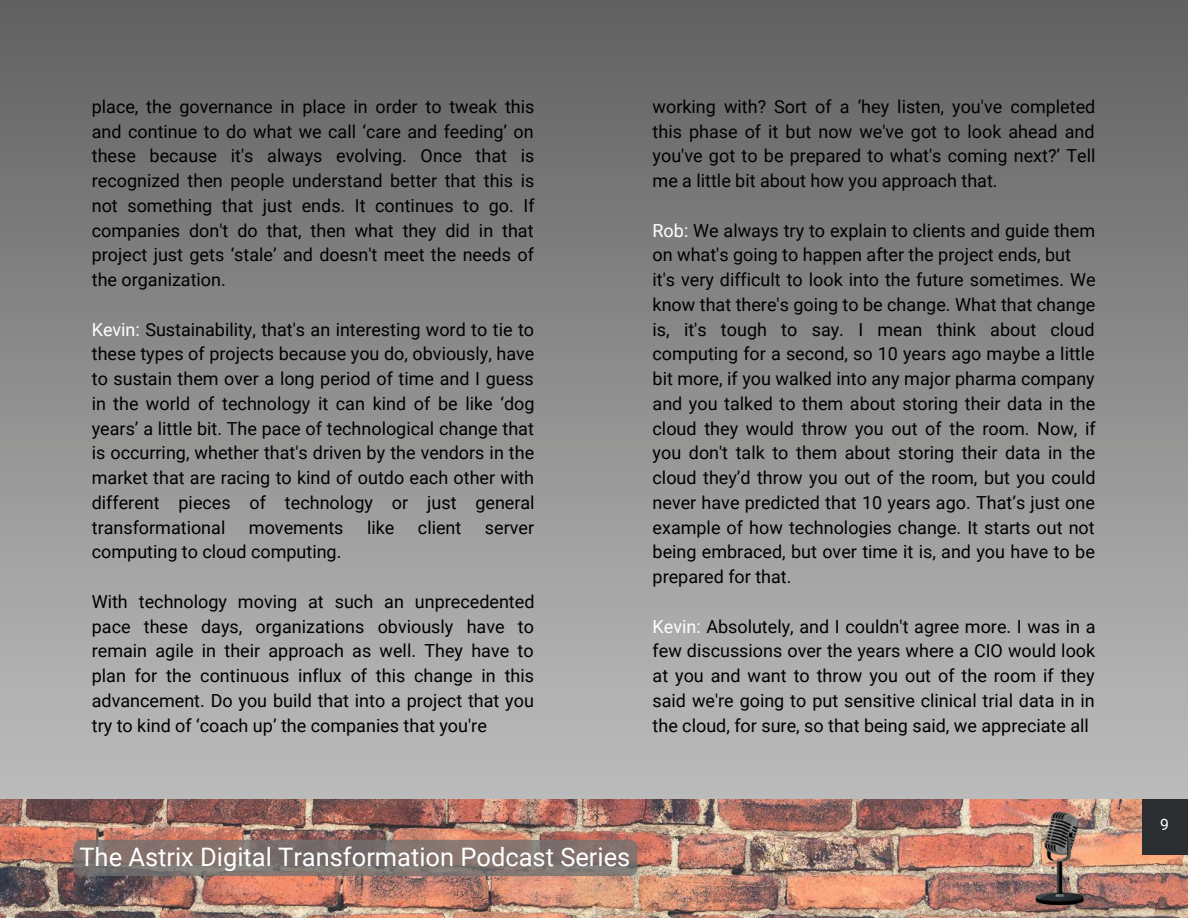
<style>
.page{position:relative;width:1188px;height:918px;background:#fff}
.page>*{position:absolute;margin:0;border:0;box-sizing:border-box;transform-origin:0 0}
.t1{font:25.5px "Roboto";color:#fff}
.t2{font:18px/24.8px "Roboto";color:#000;text-align:justify}
.t3{font:15.6px "Roboto";color:#fff}
.s1{color:#fff}
</style>
<div class="page">
<img style="left:0;top:0;width:1188px;height:918px">
<img style="left:0;top:799px;width:837px;height:118px">
<img style="left:837px;top:648px;width:351px;height:270px">
<svg style="left:74px;top:840px;width:564px;height:36px;background:#7f726e"></svg>
<p class="t2" style="left:92px;top:94px;width:444px">place, the governance in place in order to tweak this and continue to do what we call ‘care and feeding’ on these because it's always evolving. Once that is recognized then people understand better that this is not something that just ends. It continues to go. If companies don't do that, then what they did in that project just gets ‘stale’ and doesn't meet the needs of the organization.</p>
<p class="t2" style="left:92px;top:317px;width:444px"><span class="s1">Kevin:</span> Sustainability, that's an interesting word to tie to these types of projects because you do, obviously, have to sustain them over a long period of time and I guess in the world of technology it can kind of be like ‘dog years’ a little bit. The pace of technological change that is occurring, whether that's driven by the vendors in the market that are racing to kind of outdo each other with different pieces of technology or just general transformational</p>
<p class="t2" style="left:249px;top:515px;width:96px">movements</p>
<p class="t2" style="left:367px;top:515px;width:29px">like</p>
<p class="t2" style="left:418px;top:515px;width:45px">client</p>
<p class="t2" style="left:485px;top:515px;width:51px">server</p>
<p class="t2" style="left:92px;top:540px;width:251px">computing to cloud computing.</p>
<p class="t2" style="left:92px;top:589px;width:444px">With technology moving at such an unprecedented pace these days, organizations obviously have to remain agile in their approach as well. They have to plan for the continuous influx of this change in this advancement. Do you build that into a project that you try to kind of ‘coach up’ the companies that you're</p>
<p class="t2" style="left:653px;top:94px;width:444px">working with? Sort of a ‘hey listen, you've completed this phase of it but now we've got to look ahead and you've got to be prepared to what's coming next?’ Tell me a little bit about how you approach that.</p>
<p class="t2" style="left:653px;top:218px;width:444px"><span class="s1">Rob:</span> We always try to explain to clients and guide them on what's going to happen after the project ends, but</p>
<p class="t2" style="left:653px;top:268px;width:445px">it's very difficult to look into the future sometimes. We know that there's going to be change. What that change is, it's tough to say. I mean think about cloud computing for a second, so 10 years ago maybe a little bit more, if you walked into any major pharma company and you talked to them about storing their data in the cloud they would throw you out of the room. Now, if you don't talk to them about storing their data in the cloud they’d throw you out of the room, but you could never have predicted that 10 years ago. That’s just one example of how technologies change. It starts out not being embraced, but over time it is, and you have to be prepared for that.</p>
<p class="t2" style="left:653px;top:614px;width:444px"><span class="s1">Kevin:</span> Absolutely, and I couldn't agree more. I was in a few discussions over the years where a CIO would look at you and want to throw you out of the room if they said we're going to put sensitive clinical trial data in in the cloud, for sure, so that being said, we appreciate all</p>
<p class="t1" style="left:79px;top:843px;width:552px">The Astrix Digital Transformation Podcast Series</p>
<p class="t3" style="left:1160px;top:816px;width:10px">9</p>
</div>
